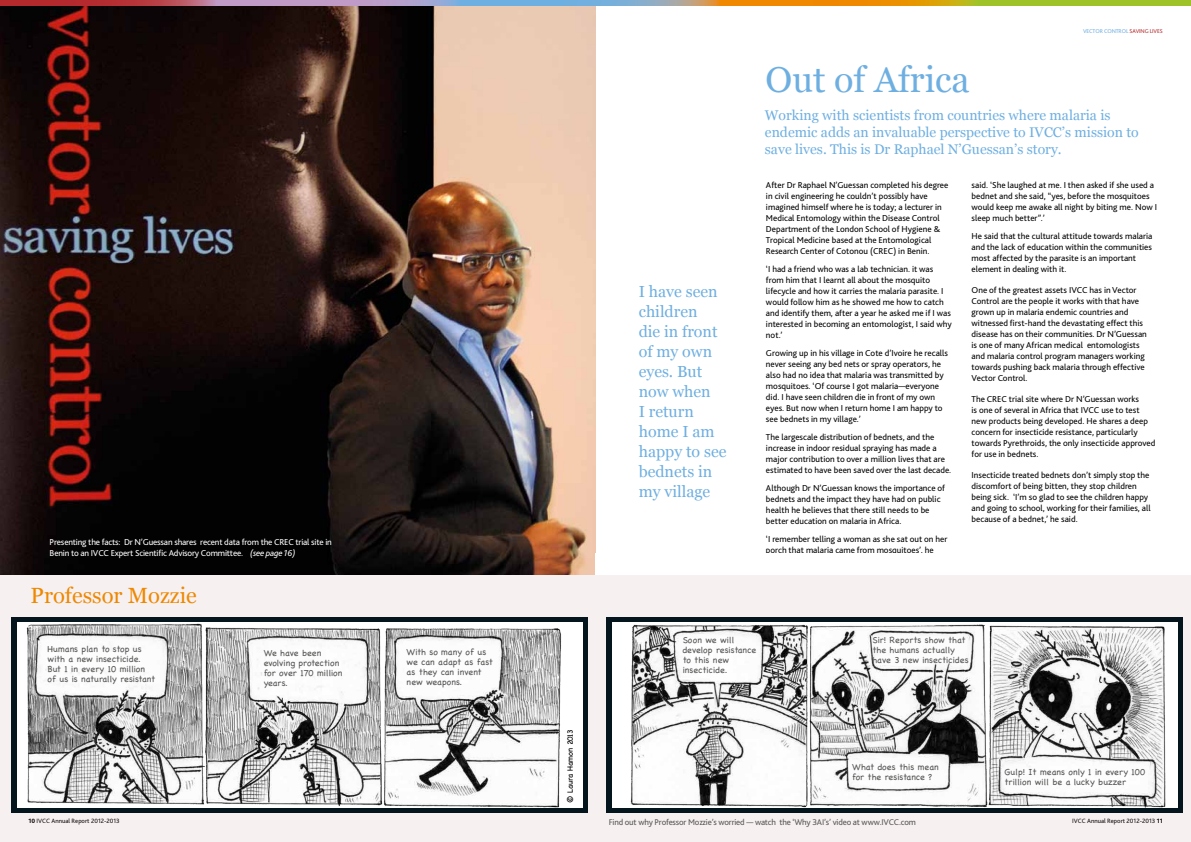
<style>
.page{position:relative;width:1191px;height:842px;background:#fff}
.page>*{position:absolute;margin:0;border:0;box-sizing:border-box;transform-origin:0 0}
.t1{font:36px "Georgia";color:#6eafe1}
.t2{font:22px "Georgia";color:#ef8800}
.t3{font:16px/20px "Georgia";color:#6eafe1}
.t4{font:14px/17px "Georgia";color:#6eafe1}
.t5{font:9px/11px "Bliss 2";color:#000100}
.t6{font:9px/11px "Bliss 2";color:#000}
.t7{font:9px/10px "Chalkboard";color:#575756}
.t8{font:9px/11px "Bliss 2";letter-spacing:-.02em;color:#fff}
.t9{font:8.8px "Bliss 2";letter-spacing:-.02em;color:#575756}
.t10{font:8px "Chalkboard";letter-spacing:-.02em;color:#000}
.t11{font:6.5px "Bliss 2";color:#000}
.t12{font:5.8px "Bliss 2";letter-spacing:-.02em;color:#6eafe1}
.s1{font-style:italic}
.s2{font-weight:800}
.s3{color:#b4292c}
</style>
<div class="page">
<div style="left:0;top:568px;width:1191px;height:274px;background:#f6f0f0"></div>
<div style="left:12px;top:617px;width:575px;height:196px;background:#04151d"></div>
<div style="left:17px;top:622px;width:566px;height:186px;background:#fff"></div>
<div style="left:606px;top:617px;width:576px;height:196px;background:#04151d"></div>
<div style="left:612px;top:623px;width:565px;height:185px;background:#fff"></div>
<img style="left:26px;top:623px;width:536px;height:185px">
<img style="left:628px;top:622px;width:544px;height:186px">
<img style="left:0;top:6px;width:595px;height:569px">
<div style="left:596px;top:553px;width:595px;height:21px;background:#fff"></div>
<svg style="left:0;top:0;width:259px;height:6px"></svg>
<svg style="left:259px;top:0;width:237px;height:6px"></svg>
<svg style="left:496px;top:0;width:275px;height:6px"></svg>
<svg style="left:771px;top:0;width:254px;height:6px"></svg>
<div style="left:1025px;top:0;width:166px;height:6px;background:#9dc329"></div>
<p class="t8" style="left:50px;top:537px;width:284px">Presenting the facts: Dr N’Guessan shares recent data from the CREC trial site in<br>Benin to an IVCC Expert Scientific Advisory Committee. <span class="s1">(see page 16)</span></p>
<h2 class="t2" style="left:31px;top:580px;width:168px">Professor Mozzie</h2>
<p class="t7" style="left:48px;top:644px;width:109px">Humans plan to stop us with a new insecticide.<br>But 1 in every 10 million of us is naturally resistant</p>
<p class="t7" style="left:264px;top:647px;width:80px">We have been evolving protection for over 170 million years.</p>
<p class="t11" style="left:28px;top:816px;width:93px"><span class="s2">10</span> IVCC Annual Report 2012-2013</p>
<h1 class="t1" style="left:765px;top:54px;width:206px">Out of Africa</h1>
<p class="t12" style="left:1083px;top:27px;width:81px">VECTOR CONTROL <span class="s3">SAVING LIVES</span></p>
<h3 class="t3" style="left:639px;top:281px;width:89px">I have seen children<br>die in front of my own eyes. But now when<br>I return home I am happy to see bednets in my village</h3>
<h3 class="t4" style="left:765px;top:106px;width:375px">Working with scientists from countries where malaria is endemic adds an invaluable perspective to IVCC’s mission to save lives. This is Dr Raphael N’Guessan’s story.</h3>
<p class="t5" style="left:766px;top:179px;width:184px">After Dr Raphael N’Guessan completed his degree in civil engineering he couldn’t possibly have imagined himself where he is today; a lecturer in Medical Entomology within the Disease Control Department of the London School of Hygiene &amp; Tropical Medicine based at the Entomological Research Center of Cotonou (CREC) in Benin.</p>
<p class="t5" style="left:766px;top:263px;width:187px">‘I had a friend who was a lab technician. it was from him that I learnt all about the mosquito lifecycle and how it carries the malaria parasite. I would follow him as he showed me how to catch and identify them, after a year he asked me if I was interested in becoming an entomologist, I said why not.’</p>
<p class="t5" style="left:766px;top:347px;width:183px">Growing up in his village in Cote d’Ivoire he recalls never seeing any bed nets or spray operators, he also had no idea that malaria was transmitted by mosquitoes. ‘Of course I got malaria—everyone did. I have seen children die in front of my own eyes. But now when I return home I am happy to see bednets in my village.’</p>
<p class="t5" style="left:766px;top:431px;width:187px">The largescale distribution of bednets, and the increase in indoor residual spraying has made a major contribution to over a million lives that are estimated to have been saved over the last decade.</p>
<p class="t5" style="left:766px;top:482px;width:181px">Although Dr N’Guessan knows the importance of bednets and the impact they have had on public health he believes that there still needs to be better education on malaria in Africa.</p>
<p class="t5" style="left:766px;top:533px;width:183px">‘I remember telling a woman as she sat out on her porch that malaria came from mosquitoes’, he</p>
<p class="t5" style="left:971px;top:179px;width:187px">said. ‘She laughed at me. I then asked if she used a bednet and she said, “yes, before the mosquitoes would keep me awake all night by biting me. Now I sleep much better”.’</p>
<p class="t6" style="left:971px;top:230px;width:182px">He said that the cultural attitude towards malaria and the lack of education within the communities most affected by the parasite is an important element in dealing with it.</p>
<p class="t6" style="left:971px;top:284px;width:177px">One of the greatest assets IVCC has in Vector Control are the people it works with that have grown up in malaria endemic countries and witnessed first-hand the devastating effect this disease has on their communities. Dr N’Guessan is one of many African medical entomologists and malaria control program managers working towards pushing back malaria through effective Vector Control.</p>
<p class="t6" style="left:971px;top:393px;width:185px">The CREC trial site where Dr N’Guessan works<br>is one of several in Africa that IVCC use to test new products being developed. He shares a deep concern for insecticide resistance, particularly towards Pyrethroids, the only insecticide approved for use in bednets.</p>
<p class="t5" style="left:971px;top:469px;width:181px">Insecticide treated bednets don’t simply stop the discomfort of being bitten, they stop children being sick. ‘I’m so glad to see the children happy and going to school, working for their families, all because of a bednet,’ he said.</p>
<p class="t7" style="left:406px;top:647px;width:88px">With so many of us we can adapt as fast as they can invent new weapons.</p>
<p class="t7" style="left:872px;top:635px;width:98px">Sir! Reports show that the humans actually have 3 new insecticides</p>
<p class="t7" style="left:682px;top:635px;width:75px">Soon we will develop resistance to this new insecticide.</p>
<p class="t10" style="left:565px;top:803px;width:75px;rotate:-90deg">© Laura Hamon 2013</p>
<p class="t7" style="left:852px;top:762px;width:88px">What does this mean for the resistance ?</p>
<p class="t7" style="left:1004px;top:767px;width:142px">Gulp! It means only 1 in every 100 trillion will be a lucky buzzer</p>
<p class="t9" style="left:609px;top:816px;width:309px">Find out why Professor Mozzie’s worried — watch the ‘Why 3AI’s’ video at www.IVCC.com</p>
<p class="t11" style="left:1072px;top:816px;width:92px">IVCC Annual Report 2012-2013 <span class="s2">11</span></p>
</div>
